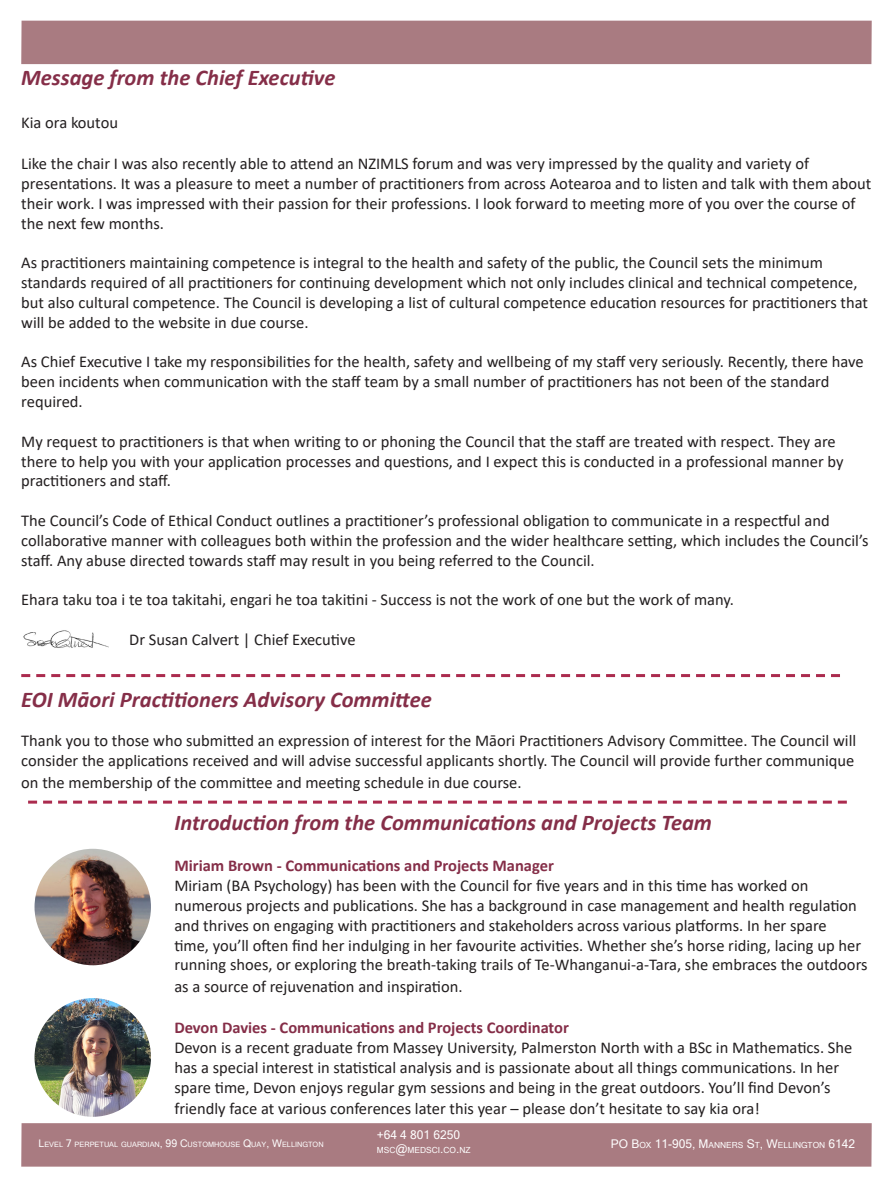
<style>
.page{position:relative;width:893px;height:1187px;background:#fff}
.page>*{position:absolute;margin:0;border:0;box-sizing:border-box;transform-origin:0 0}
.t1{font:italic 700 22.5px "Calibri";color:#852e48}
.t2{font:16.5px/19.8px "Calibri";color:#231f20}
.t3{font:700 16.5px "Calibri";color:#852e48}
.t4{font:12px "Microsoft Sans Serif";color:#fff}
.t5{font:8.4px "Microsoft Sans Serif";color:#fff}
.t6{font:7.35px "Microsoft Sans Serif";color:#fff}
.s1{font-size:12px}
.s2{font-size:10.5px}
.s3{font-size:8.4px}
</style>
<div class="page">
<div style="left:21px;top:21px;width:851px;height:43px;background:#a97b81"></div>
<div style="left:21px;top:1123px;width:851px;height:43px;background:#a97b81"></div>
<img style="left:23px;top:630px;width:85px;height:18px">
<svg style="left:21px;top:674px;width:819px;height:3px"></svg>
<img style="left:35px;top:848px;width:116px;height:117px;border-radius:58px">
<img style="left:35px;top:998px;width:116px;height:118px">
<svg style="left:28px;top:800px;width:819px;height:3px"></svg>
<p class="t1" style="left:21px;top:61px;width:316px">Message from the Chief Executive</p>
<p class="t2" style="left:21px;top:112px;width:98px">Kia ora koutou</p>
<p class="t2" style="left:21px;top:153px;width:852px">Like the chair I was also recently able to attend an NZIMLS forum and was very impressed by the quality and variety of presentations. It was a pleasure to meet a number of practitioners from across Aotearoa and to listen and talk with them about their work. I was impressed with their passion for their professions. I look forward to meeting more of you over the course of the next few months.</p>
<p class="t2" style="left:21px;top:252px;width:848px">As practitioners maintaining competence is integral to the health and safety of the public, the Council sets the minimum standards required of all practitioners for continuing development which not only includes clinical and technical competence, but also cultural competence. The Council is developing a list of cultural competence education resources for practitioners that will be added to the website in due course.</p>
<p class="t2" style="left:21px;top:351px;width:844px">As Chief Executive I take my responsibilities for the health, safety and wellbeing of my staff very seriously. Recently, there have been incidents when communication with the staff team by a small number of practitioners has not been of the standard required.</p>
<p class="t2" style="left:21px;top:431px;width:824px">My request to practitioners is that when writing to or phoning the Council that the staff are treated with respect. They are there to help you with your application processes and questions, and I expect this is conducted in a professional manner by practitioners and staff.</p>
<p class="t2" style="left:21px;top:510px;width:849px">The Council’s Code of Ethical Conduct outlines a practitioner’s professional obligation to communicate in a respectful and collaborative manner with colleagues both within the profession and the wider healthcare setting, which includes the Council’s staff. Any abuse directed towards staff may result in you being referred to the Council.</p>
<p class="t2" style="left:21px;top:589px;width:714px">Ehara taku toa i te toa takitahi, engari he toa takitini - Success is not the work of one but the work of many.</p>
<p class="t2" style="left:129px;top:629px;width:228px">Dr Susan Calvert | Chief Executive</p>
<p class="t1" style="left:21px;top:683px;width:412px">EOI Māori Practitioners Advisory Committee</p>
<p class="t2" style="left:21px;top:730px;width:836px">Thank you to those who submitted an expression of interest for the Māori Practitioners Advisory Committee. The Council will consider the applications received and will advise successful applicants shortly. The Council will provide further communique</p>
<p class="t2" style="left:21px;top:772px;width:502px">on the membership of the committee and meeting schedule in due course.</p>
<p class="t1" style="left:174px;top:806px;width:539px">Introduction from the Communications and Projects Team</p>
<p class="t3" style="left:174px;top:854px;width:381px">Miriam Brown - Communications and Projects Manager</p>
<p class="t2" style="left:174px;top:875px;width:695px">Miriam (BA Psychology) has been with the Council for five years and in this time has worked on numerous projects and publications. She has a background in case management and health regulation and thrives on engaging with practitioners and stakeholders across various platforms. In her spare<br>time, you’ll often find her indulging in her favourite activities. Whether she’s horse riding, lacing up her running shoes, or exploring the breath-taking trails of Te-Whanganui-a-Tara, she embraces the outdoors</p>
<p class="t2" style="left:174px;top:976px;width:290px">as a source of rejuvenation and inspiration.</p>
<p class="t3" style="left:174px;top:1016px;width:396px">Devon Davies - Communications and Projects Coordinator</p>
<p class="t2" style="left:174px;top:1037px;width:679px">Devon is a recent graduate from Massey University, Palmerston North with a BSc in Mathematics. She has a special interest in statistical analysis and is passionate about all things communications. In her spare time, Devon enjoys regular gym sessions and being in the great outdoors. You’ll find Devon’s</p>
<p class="t2" style="left:174px;top:1098px;width:587px">friendly face at various conferences later this year – please don’t hesitate to say kia ora!</p>
<p class="t4" style="left:377px;top:1127px;width:85px">+64 4 801 6250</p>
<p class="t5" style="left:377px;top:1144px;width:95px">MSC<span class="s1">@</span>MEDSCI<span class="s1">.</span>CO<span class="s1">.</span>NZ</p>
<p class="t6" style="left:39px;top:1139px;width:287px"><span class="s2">L</span>EVEL <span class="s2">7</span> PERPETUAL GUARDIAN<span class="s2">, 99 C</span>USTOMHOUSE <span class="s2">Q</span>UAY<span class="s2">, W</span>ELLINGTON</p>
<p class="t4" style="left:611px;top:1135px;width:246px">PO B<span class="s3">OX</span> 11-905, M<span class="s3">ANNERS</span> S<span class="s3">T</span>, W<span class="s3">ELLINGTON</span> 6142</p>
</div>
